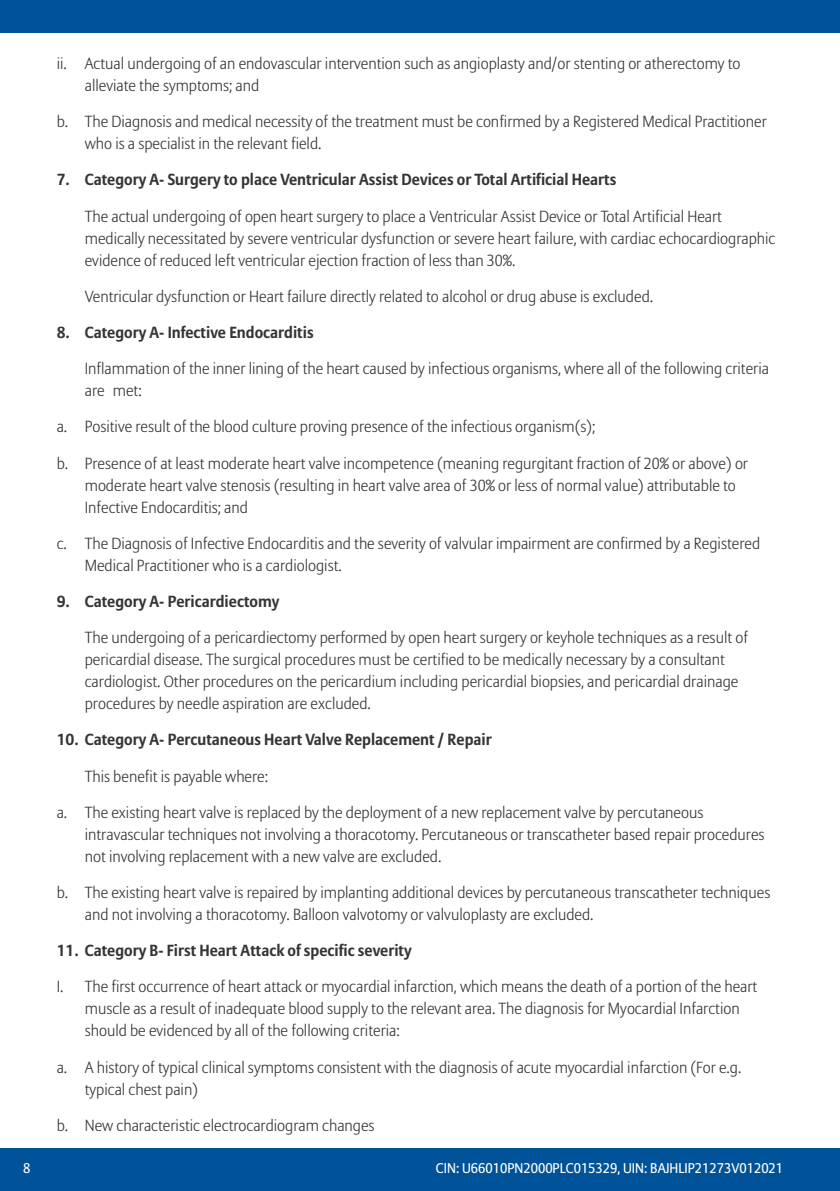
<style>
.page{position:relative;width:840px;height:1191px;background:#fff}
.page>*{position:absolute;margin:0;border:0;box-sizing:border-box;transform-origin:0 0}
.t1{font:300 16px/22px "Allianz Sans";color:#363434}
.t2{font:700 16px "Allianz Sans";color:#363434}
.t3{font:14px "Allianz Sans";color:#fff}
</style>
<div class="page">
<div style="left:0;top:0;width:839px;height:33px;background:#015399"></div>
<div style="left:0;top:1148px;width:839px;height:43px;background:#015399"></div>
<p class="t1" style="left:85px;top:52px;width:657px;text-indent:-28px">ii. Actual undergoing of an endovascular intervention such as angioplasty and/or stenting or atherectomy to alleviate the symptoms; and</p>
<p class="t1" style="left:85px;top:110px;width:683px;text-indent:-28px">b. The Diagnosis and medical necessity of the treatment must be confirmed by a Registered Medical Practitioner who is a specialist in the relevant field.</p>
<p class="t2" style="left:57px;top:170px;width:560px">7. Category A- Surgery to place Ventricular Assist Devices or Total Artificial Hearts</p>
<p class="t1" style="left:85px;top:205px;width:691px">The actual undergoing of open heart surgery to place a Ventricular Assist Device or Total Artificial Heart medically necessitated by severe ventricular dysfunction or severe heart failure, with cardiac echocardiographic evidence of reduced left ventricular ejection fraction of less than 30%.</p>
<p class="t1" style="left:85px;top:285px;width:569px">Ventricular dysfunction or Heart failure directly related to alcohol or drug abuse is excluded.</p>
<p class="t2" style="left:57px;top:322px;width:258px">8. Category A- Infective Endocarditis</p>
<p class="t1" style="left:85px;top:357px;width:685px">Inflammation of the inner lining of the heart caused by infectious organisms, where all of the following criteria are met:</p>
<p class="t1" style="left:57px;top:415px;width:539px">a. Positive result of the blood culture proving presence of the infectious organism(s);</p>
<p class="t1" style="left:85px;top:452px;width:664px;text-indent:-28px">b. Presence of at least moderate heart valve incompetence (meaning regurgitant fraction of 20% or above) or moderate heart valve stenosis (resulting in heart valve area of 30% or less of normal value) attributable to<br>Infective Endocarditis; and</p>
<p class="t1" style="left:85px;top:532px;width:676px;text-indent:-28px">c. The Diagnosis of Infective Endocarditis and the severity of valvular impairment are confirmed by a Registered<br>Medical Practitioner who is a cardiologist.</p>
<p class="t2" style="left:57px;top:591px;width:224px">9. Category A- Pericardiectomy</p>
<p class="t1" style="left:85px;top:626px;width:664px">The undergoing of a pericardiectomy performed by open heart surgery or keyhole techniques as a result of pericardial disease. The surgical procedures must be certified to be medically necessary by a consultant cardiologist. Other procedures on the pericardium including pericardial biopsies, and pericardial drainage procedures by needle aspiration are excluded.</p>
<p class="t2" style="left:57px;top:729px;width:436px">10. Category A- Percutaneous Heart Valve Replacement / Repair</p>
<p class="t1" style="left:85px;top:765px;width:185px">This benefit is payable where:</p>
<p class="t1" style="left:85px;top:801px;width:681px;text-indent:-28px">a. The existing heart valve is replaced by the deployment of a new replacement valve by percutaneous intravascular techniques not involving a thoracotomy. Percutaneous or transcatheter based repair procedures not involving replacement with a new valve are excluded.</p>
<p class="t1" style="left:85px;top:881px;width:686px;text-indent:-28px">b. The existing heart valve is repaired by implanting additional devices by percutaneous transcatheter techniques and not involving a thoracotomy. Balloon valvotomy or valvuloplasty are excluded.</p>
<p class="t2" style="left:57px;top:940px;width:356px">11. Category B- First Heart Attack of specific severity</p>
<p class="t1" style="left:85px;top:975px;width:673px;text-indent:-28px">I. The first occurrence of heart attack or myocardial infarction, which means the death of a portion of the heart muscle as a result of inadequate blood supply to the relevant area. The diagnosis for Myocardial Infarction should be evidenced by all of the following criteria:</p>
<p class="t1" style="left:85px;top:1055px;width:657px;text-indent:-28px">a. A history of typical clinical symptoms consistent with the diagnosis of acute myocardial infarction (For e.g. typical chest pain)</p>
<p class="t1" style="left:57px;top:1114px;width:319px">b. New characteristic electrocardiogram changes</p>
<p class="t3" style="left:23px;top:1159px;width:9px">8</p>
<p class="t3" style="left:435px;top:1159px;width:348px">CIN: U66010PN2000PLC015329, UIN: BAJHLIP21273V012021</p>
</div>
